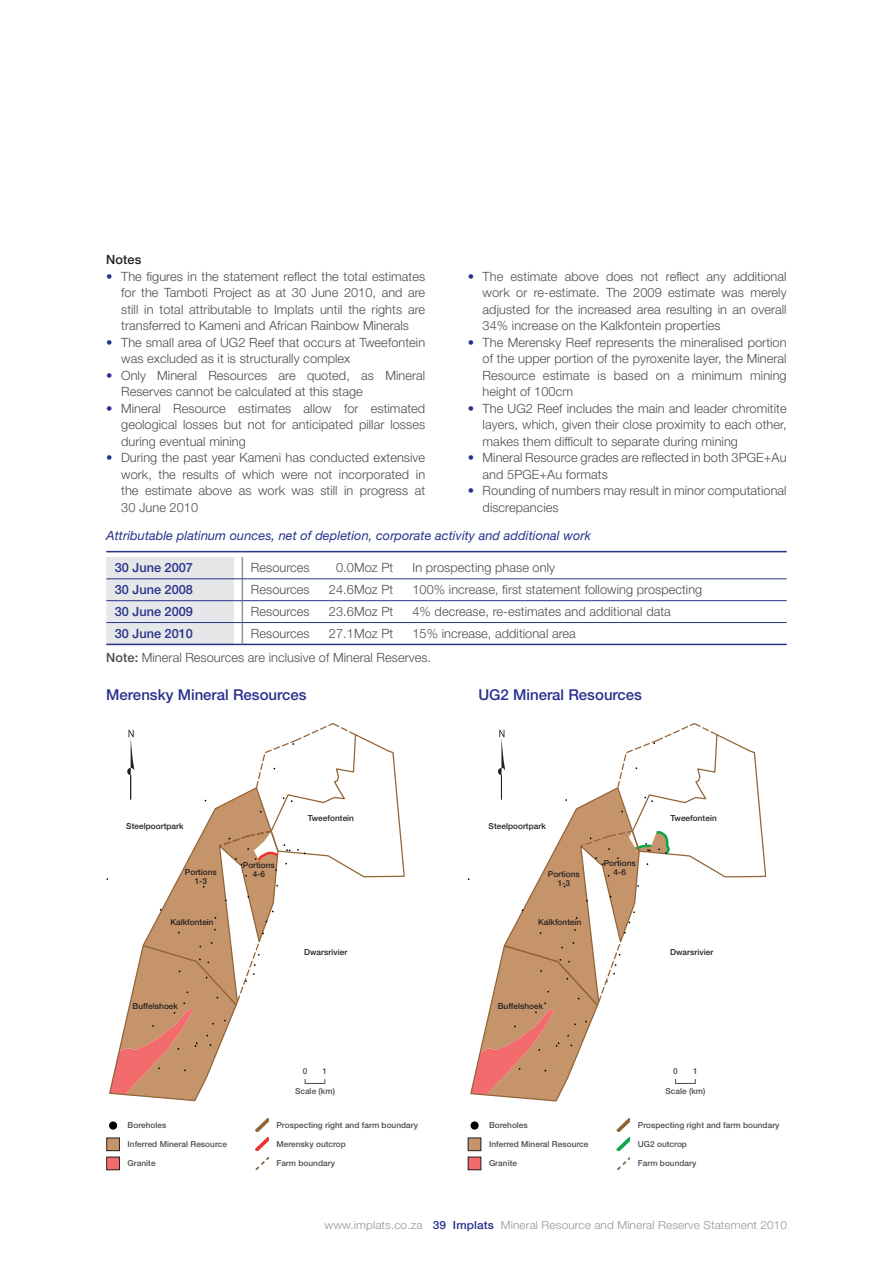
<style>
.page{position:relative;width:893px;height:1263px;background:#fff}
.page>*{position:absolute;margin:0;border:0;box-sizing:border-box;transform-origin:0 0}
.t1{font:500 15px "Helvetica Neue LT Std";color:#27318b}
.t2{font:300 12.75px/16.5px "Helvetica Neue LT Std";letter-spacing:.005em;color:#4c4c4e;text-align:justify}
.t3{font:italic 12.75px "Helvetica Neue LT Std";letter-spacing:.005em;color:#27318b}
.t4{font:500 12.75px "Helvetica Neue LT Std";color:#27318b}
.t5{font:500 12.75px "Helvetica Neue LT Std";letter-spacing:.005em;color:#231f20}
.t6{font:300 11.25px "Helvetica Neue LT Std";letter-spacing:.01em;color:#939598;scale:1.05 1}
.t7{font:500 8.25px "Helvetica Neue LT Std";letter-spacing:.005em;color:#4c4c4e}
.t8{font:500 8.25px/9px "Helvetica Neue LT Std";letter-spacing:.005em;color:#231f20;text-align:center}
.s1{color:#27318b}
.s2{font-weight:500}
.s3{font-weight:500;color:#27318b}
</style>
<div class="page">
<hr style="left:242px;top:551px;width:545px;height:1px;background:#27318b">
<hr style="left:242px;top:578px;width:545px;height:1px;background:#27318b">
<hr style="left:242px;top:600px;width:545px;height:1px;background:#27318b">
<hr style="left:242px;top:622px;width:545px;height:1px;background:#27318b">
<svg style="left:106px;top:551px;width:137px;height:94px;background:#dcdde3"></svg>
<hr style="left:242px;top:644px;width:545px;height:1px;background:#27318b">
<svg style="left:106px;top:723px;width:299px;height:379px"></svg>
<svg style="left:468px;top:723px;width:298px;height:379px"></svg>
<svg style="left:255px;top:1157px;width:13px;height:13px"></svg>
<svg style="left:255px;top:1138px;width:13px;height:13px"></svg>
<svg style="left:255px;top:1119px;width:13px;height:12px"></svg>
<div style="left:107px;top:1157px;width:12px;height:13px;background:#f26b6d"></div>
<div style="left:106px;top:1157px;width:14px;height:13px;border:1px solid #231f20"></div>
<div style="left:107px;top:1138px;width:12px;height:12px;background:#c5946b"></div>
<div style="left:106px;top:1137px;width:14px;height:14px;border:1px solid #231f20"></div>
<div style="left:109px;top:1121px;width:8px;height:9px;background:#000;border-radius:50%"></div>
<svg style="left:617px;top:1157px;width:13px;height:13px"></svg>
<svg style="left:617px;top:1138px;width:13px;height:13px"></svg>
<svg style="left:617px;top:1119px;width:13px;height:12px"></svg>
<div style="left:468px;top:1157px;width:13px;height:13px;background:#f26b6d"></div>
<div style="left:468px;top:1138px;width:13px;height:12px;background:#c5946b"></div>
<div style="left:468px;top:1137px;width:13px;height:14px;border:1px solid #231f20"></div>
<div style="left:471px;top:1121px;width:8px;height:8px;background:#000;border-radius:50%"></div>
<p class="t5" style="left:106px;top:255px;width:36px">Notes</p>
<p class="t2" style="left:121px;top:270px;width:306px;text-indent:-15px"><span class="s1">•</span> The figures in the statement reflect the total estimates for the Tamboti Project as at 30 June 2010, and are still in total attributable to Implats until the rights are transferred to Kameni and African Rainbow Minerals</p>
<p class="t2" style="left:121px;top:336px;width:306px;text-indent:-15px"><span class="s1">•</span> The small area of UG2 Reef that occurs at Tweefontein was excluded as it is structurally complex</p>
<p class="t2" style="left:121px;top:368px;width:305px;text-indent:-15px"><span class="s1">•</span> Only Mineral Resources are quoted, as Mineral<br>Reserves cannot be calculated at this stage</p>
<p class="t2" style="left:121px;top:401px;width:305px;text-indent:-15px"><span class="s1">•</span> Mineral Resource estimates allow for estimated geological losses but not for anticipated pillar losses during eventual mining</p>
<p class="t2" style="left:121px;top:451px;width:305px;text-indent:-15px"><span class="s1">•</span> During the past year Kameni has conducted extensive work, the results of which were not incorporated in the estimate above as work was still in progress at 30 June 2010</p>
<p class="t2" style="left:483px;top:269px;width:305px;text-indent:-15px"><span class="s1">•</span> The estimate above does not reflect any additional work or re-estimate. The 2009 estimate was merely adjusted for the increased area resulting in an overall 34% increase on the Kalkfontein properties</p>
<p class="t2" style="left:483px;top:335px;width:306px;text-indent:-15px"><span class="s1">•</span> The Merensky Reef represents the mineralised portion of the upper portion of the pyroxenite layer, the Mineral Resource estimate is based on a minimum mining height of 100cm</p>
<p class="t2" style="left:483px;top:401px;width:305px;text-indent:-15px"><span class="s1">•</span> The UG2 Reef includes the main and leader chromitite layers, which, given their close proximity to each other, makes them difficult to separate during mining</p>
<p class="t2" style="left:483px;top:451px;width:305px;text-indent:-15px"><span class="s1">•</span> Mineral Resource grades are reflected in both 3PGE+Au and 5PGE+Au formats</p>
<p class="t2" style="left:483px;top:484px;width:305px;text-indent:-15px"><span class="s1">•</span> Rounding of numbers may result in minor computational discrepancies</p>
<p class="t3" style="left:106px;top:528px;width:486px">Attributable platinum ounces, net of depletion, corporate activity and additional work</p>
<p class="t4" style="left:115px;top:563px;width:80px">30 June 2007</p>
<p class="t2" style="left:251px;top:561px;width:60px">Resources</p>
<p class="t2" style="left:336px;top:561px;width:59px">0.0Moz Pt</p>
<p class="t2" style="left:412px;top:561px;width:144px">In prospecting phase only</p>
<p class="t4" style="left:115px;top:585px;width:80px">30 June 2008</p>
<p class="t2" style="left:251px;top:583px;width:60px">Resources</p>
<p class="t2" style="left:329px;top:583px;width:66px">24.6Moz Pt</p>
<p class="t2" style="left:412px;top:583px;width:291px">100% increase, first statement following prospecting</p>
<p class="t4" style="left:115px;top:607px;width:80px">30 June 2009</p>
<p class="t2" style="left:251px;top:605px;width:60px">Resources</p>
<p class="t2" style="left:329px;top:605px;width:66px">23.6Moz Pt</p>
<p class="t2" style="left:412px;top:605px;width:260px">4% decrease, re-estimates and additional data</p>
<p class="t4" style="left:115px;top:629px;width:80px">30 June 2010</p>
<p class="t2" style="left:251px;top:627px;width:60px">Resources</p>
<p class="t2" style="left:329px;top:627px;width:66px">27.1Moz Pt</p>
<p class="t2" style="left:106px;top:623px;width:471px;line-height:24px;text-indent:306px">15% increase, additional area<br><span class="s2">Note:</span> Mineral Resources are inclusive of Mineral Reserves.</p>
<p class="t1" style="left:106px;top:689px;width:202px">Merensky Mineral Resources</p>
<p class="t1" style="left:478px;top:689px;width:165px">UG2 Mineral Resources</p>
<p class="t8" style="left:126px;top:822px;width:59px">Steelpoortpark</p>
<p class="t8" style="left:308px;top:815px;width:48px">Tweefontein</p>
<p class="t8" style="left:489px;top:822px;width:59px">Steelpoortpark</p>
<p class="t8" style="left:670px;top:815px;width:48px">Tweefontein</p>
<p class="t8" style="left:185px;top:869px;width:33px">Portions<br>1-3</p>
<p class="t8" style="left:243px;top:861px;width:33px">Portions<br>4-6</p>
<p class="t8" style="left:548px;top:871px;width:33px">Portions<br>1-3</p>
<p class="t8" style="left:604px;top:859px;width:33px">Portions<br>4-6</p>
<p class="t8" style="left:170px;top:919px;width:45px">Kalkfontein</p>
<p class="t8" style="left:538px;top:919px;width:45px">Kalkfontein</p>
<p class="t8" style="left:304px;top:948px;width:45px">Dwarsrivier</p>
<p class="t8" style="left:670px;top:949px;width:45px">Dwarsrivier</p>
<p class="t8" style="left:132px;top:1003px;width:47px">Buffelshoek</p>
<p class="t8" style="left:498px;top:1003px;width:47px">Buffelshoek</p>
<p class="t7" style="left:303px;top:1068px;width:6px">0</p>
<p class="t7" style="left:323px;top:1068px;width:6px">1</p>
<p class="t7" style="left:295px;top:1088px;width:41px">Scale (km)</p>
<p class="t7" style="left:673px;top:1068px;width:6px">0</p>
<p class="t7" style="left:693px;top:1068px;width:6px">1</p>
<p class="t7" style="left:665px;top:1088px;width:41px">Scale (km)</p>
<p class="t7" style="left:128px;top:1122px;width:40px">Boreholes</p>
<p class="t7" style="left:128px;top:1141px;width:101px">Inferred Mineral Resource</p>
<p class="t7" style="left:128px;top:1160px;width:30px">Granite</p>
<p class="t7" style="left:276px;top:1122px;width:143px">Prospecting right and farm boundary</p>
<p class="t7" style="left:276px;top:1141px;width:71px">Merensky outcrop</p>
<p class="t7" style="left:276px;top:1160px;width:60px">Farm boundary</p>
<p class="t7" style="left:489px;top:1122px;width:40px">Boreholes</p>
<p class="t7" style="left:489px;top:1141px;width:101px">Inferred Mineral Resource</p>
<p class="t7" style="left:489px;top:1160px;width:30px">Granite</p>
<p class="t7" style="left:638px;top:1122px;width:143px">Prospecting right and farm boundary</p>
<p class="t7" style="left:638px;top:1141px;width:51px">UG2 outcrop</p>
<p class="t7" style="left:638px;top:1160px;width:60px">Farm boundary</p>
<p class="t6" style="left:324px;top:1220px;width:442px">www.implats.co.za <span class="s3">39 Implats</span> Mineral Resource and Mineral Reserve Statement 2010</p>
</div>
